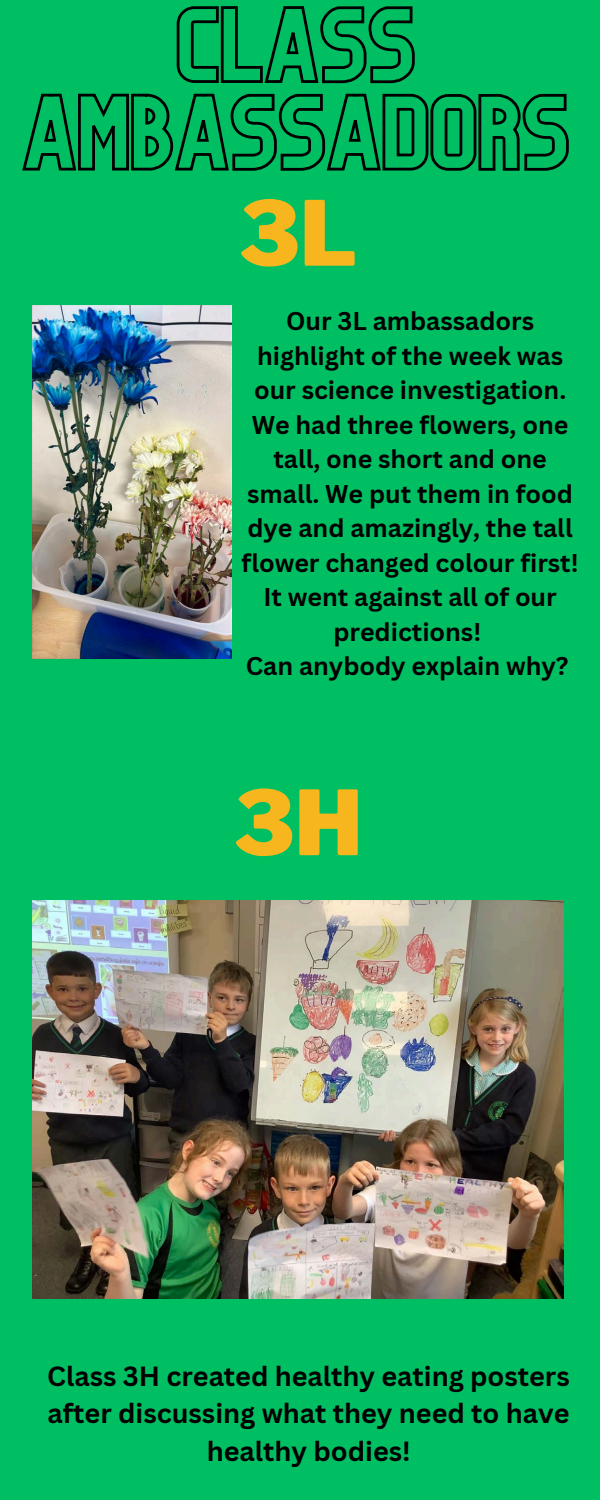
<style>
.page{position:relative;width:600px;height:1500px;background:#00bf63}
.page>*{position:absolute;margin:0;border:0;box-sizing:border-box;transform-origin:0 0}
.t1{font:900 88.8px "Libre Franklin";color:#f7b51e}
.t2{font:700 27px/37.5px "Canva Sans";color:#000;text-align:center}
.t3{font:700 25px/34.5px "Canva Sans";color:#000;text-align:center}
</style>
<div class="page">
<img style="left:33px;top:306px;width:198px;height:353px">
<img style="left:33px;top:900px;width:531px;height:398px">
<svg style="left:176px;top:6px;width:239px;height:78px"></svg>
<svg style="left:22px;top:93px;width:547px;height:78px"></svg>
<p class="t1" style="left:239px;top:180px;width:119px">3L</p>
<h1 class="t3" style="left:242px;top:303px;width:338px">Our 3L ambassadors highlight of the week was our science investigation.<br>We had three flowers, one tall, one short and one small. We put them in food dye and amazingly, the tall flower changed colour first!<br>It went against all of our predictions!</h1>
<p class="t3" style="left:246px;top:648px;width:324px">Can anybody explain why?</p>
<p class="t1" style="left:234px;top:769px;width:130px">3H</p>
<p class="t2" style="left:47px;top:1356px;width:524px">Class 3H created healthy eating posters after discussing what they need to have healthy bodies!</p>
</div>
